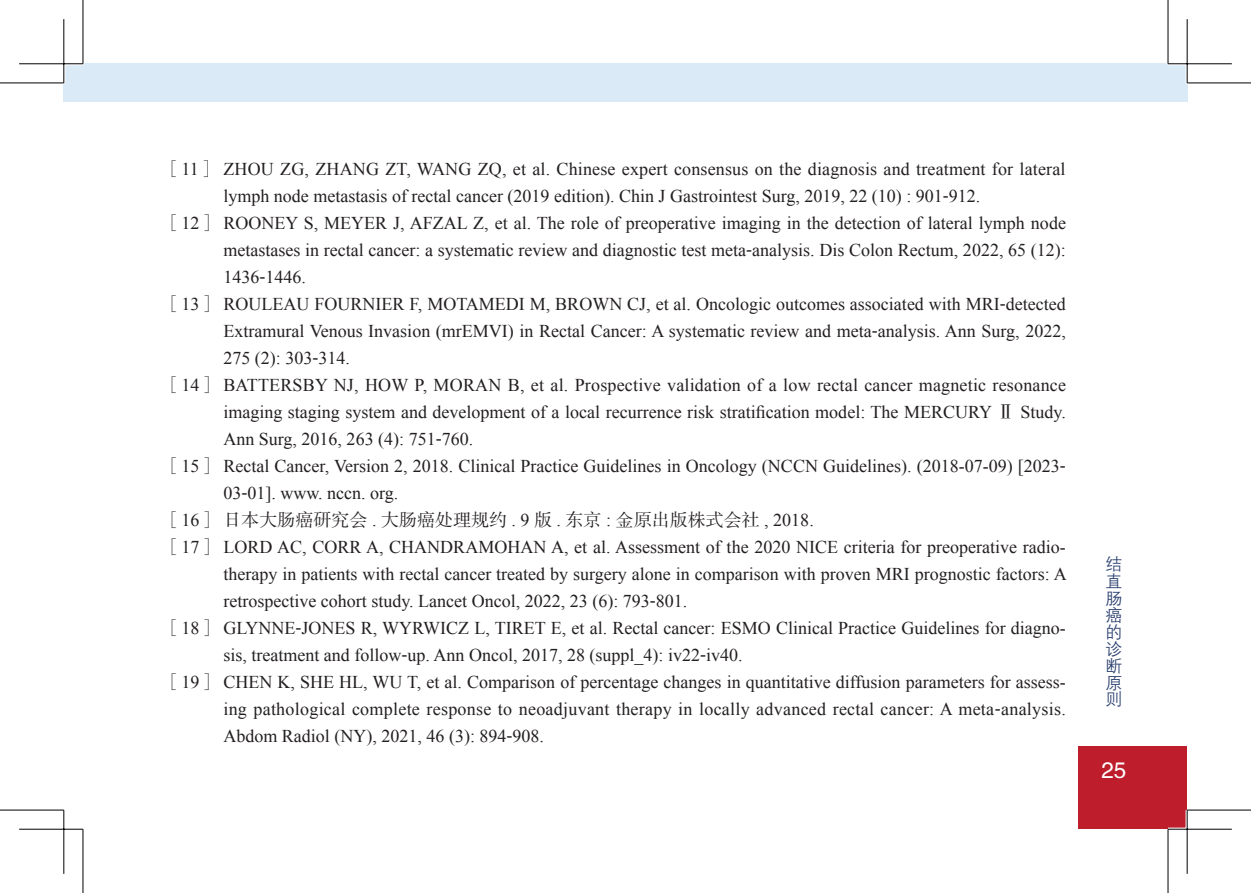
<style>
.page{position:relative;width:1251px;height:893px;background:#fff}
.page>*{position:absolute;margin:0;border:0;box-sizing:border-box;transform-origin:0 0}
.t1{font:22.5px "FZHTJW GB1 0";color:#fff}
.段落样式2{font:18px/27px "Times New Roman";color:#231f20;text-align:justify}
.段落样式2-2{font:18px "FZSSK GBK1 0";color:#231f20}
.t2{font:16.88px/16.9px "FZZDXJW GB1 0";color:#273d6d;text-align:justify}
.s1{font-family:"FZSSK GBK1 0"}
.s2{font-family:"Times New Roman"}
</style>
<div class="page">
<div style="left:64px;top:64px;width:19px;height:38px;background:#dbeaf7"></div>
<div style="left:83px;top:64px;width:1103px;height:38px;background:#dbeaf7"></div>
<div style="left:1078px;top:746px;width:108px;height:83px;background:#be1d2c"></div>
<svg style="left:0;top:82px;width:64px;height:3px"></svg>
<svg style="left:1186px;top:82px;width:64px;height:3px"></svg>
<svg style="left:0;top:809px;width:64px;height:1px"></svg>
<svg style="left:1186px;top:808px;width:64px;height:2px"></svg>
<svg style="left:82px;top:0;width:3px;height:64px"></svg>
<svg style="left:82px;top:831px;width:1px;height:62px"></svg>
<hr style="left:19px;top:62px;width:64px;height:3px;background:#fff">
<hr style="left:1167px;top:62px;width:64px;height:3px;background:#fff">
<hr style="left:1167px;top:828px;width:64px;height:3px;background:#fff">
<hr style="left:62px;top:19px;width:3px;height:64px;background:#fff">
<hr style="left:1185px;top:19px;width:3px;height:64px;background:#fff">
<hr style="left:1185px;top:810px;width:3px;height:64px;background:#fff">
<hr style="left:0;top:83px;width:64px;height:1px;background:#000">
<hr style="left:1186px;top:83px;width:64px;height:1px;background:#000">
<hr style="left:0;top:810px;width:64px;height:1px;background:#000">
<hr style="left:1186px;top:810px;width:64px;height:1px;background:#000">
<hr style="left:83px;top:0;width:1px;height:64px;background:#000">
<hr style="left:83px;top:829px;width:1px;height:64px;background:#000">
<hr style="left:1167px;top:0;width:1px;height:64px;background:#000">
<hr style="left:1167px;top:829px;width:1px;height:64px;background:#000">
<hr style="left:19px;top:63px;width:64px;height:1px;background:#000">
<hr style="left:1167px;top:63px;width:64px;height:1px;background:#000">
<hr style="left:19px;top:829px;width:64px;height:1px;background:#000">
<hr style="left:1167px;top:829px;width:64px;height:1px;background:#000">
<hr style="left:63px;top:19px;width:1px;height:64px;background:#000">
<hr style="left:63px;top:810px;width:1px;height:64px;background:#000">
<hr style="left:1186px;top:19px;width:1px;height:64px;background:#000">
<hr style="left:1186px;top:810px;width:1px;height:64px;background:#000">
<p class="段落样式2" style="left:223px;top:155px;width:843px;text-indent:-60px"><span class="s1">［</span>11<span class="s1">］</span> ZHOU ZG, ZHANG ZT, WANG ZQ, et al. Chinese expert consensus on the diagnosis and treatment for lateral lymph node metastasis of rectal cancer (2019 edition). Chin J Gastrointest Surg, 2019, 22 (10) : 901-912.</p>
<p class="段落样式2" style="left:223px;top:209px;width:843px;text-indent:-60px"><span class="s1">［</span>12<span class="s1">］</span> ROONEY S, MEYER J, AFZAL Z, et al. The role of preoperative imaging in the detection of lateral lymph node metastases in rectal cancer: a systematic review and diagnostic test meta-analysis. Dis Colon Rectum, 2022, 65 (12):<br>1436-1446.</p>
<p class="段落样式2" style="left:223px;top:290px;width:843px;text-indent:-60px"><span class="s1">［</span>13<span class="s1">］</span> ROULEAU FOURNIER F, MOTAMEDI M, BROWN CJ, et al. Oncologic outcomes associated with MRI-detected Extramural Venous Invasion (mrEMVI) in Rectal Cancer: A systematic review and meta-analysis. Ann Surg, 2022, 275 (2): 303-314.</p>
<p class="段落样式2" style="left:223px;top:371px;width:844px;text-indent:-60px"><span class="s1">［</span>14<span class="s1">］</span> BATTERSBY NJ, HOW P, MORAN B, et al. Prospective validation of a low rectal cancer magnetic resonance imaging staging system and development of a local recurrence risk stratification model: The MERCURY <span class="s1">Ⅱ</span> Study.<br>Ann Surg, 2016, 263 (4): 751-760.</p>
<p class="段落样式2" style="left:223px;top:452px;width:843px;text-indent:-60px"><span class="s1">［</span>15<span class="s1">］</span> Rectal Cancer, Version 2, 2018. Clinical Practice Guidelines in Oncology (NCCN Guidelines). (2018-07-09) [2023-<br>03-01]. www. nccn. org.</p>
<p class="段落样式2-2" style="left:163px;top:510px;width:652px">［<span class="s2">16</span>］日本大肠癌研究会 <span class="s2">.</span> 大肠癌处理规约 <span class="s2">. 9</span> 版 <span class="s2">.</span> 东京 <span class="s2">:</span> 金原出版株式会社 <span class="s2">, 2018.</span></p>
<p class="段落样式2" style="left:223px;top:533px;width:844px;text-indent:-60px"><span class="s1">［</span>17<span class="s1">］</span> LORD AC, CORR A, CHANDRAMOHAN A, et al. Assessment of the 2020 NICE criteria for preoperative radio&shy;therapy in patients with rectal cancer treated by surgery alone in comparison with proven MRI prognostic factors: A retrospective cohort study. Lancet Oncol, 2022, 23 (6): 793-801.</p>
<p class="段落样式2" style="left:223px;top:614px;width:843px;text-indent:-60px"><span class="s1">［</span>18<span class="s1">］</span> GLYNNE-JONES R, WYRWICZ L, TIRET E, et al. Rectal cancer: ESMO Clinical Practice Guidelines for diagno&shy;sis, treatment and follow-up. Ann Oncol, 2017, 28 (suppl_4): iv22-iv40.</p>
<p class="段落样式2" style="left:223px;top:668px;width:843px;text-indent:-60px"><span class="s1">［</span>19<span class="s1">］</span> CHEN K, SHE HL, WU T, et al. Comparison of percentage changes in quantitative diffusion parameters for assess&shy;ing pathological complete response to neoadjuvant therapy in locally advanced rectal cancer: A meta-analysis.<br>Abdom Radiol (NY), 2021, 46 (3): 894-908.</p>
<p class="t2" style="left:1105px;top:557px;width:18px">结直肠癌的诊断原则</p>
<p class="t1" style="left:1101px;top:758px;width:26px">25</p>
</div>
